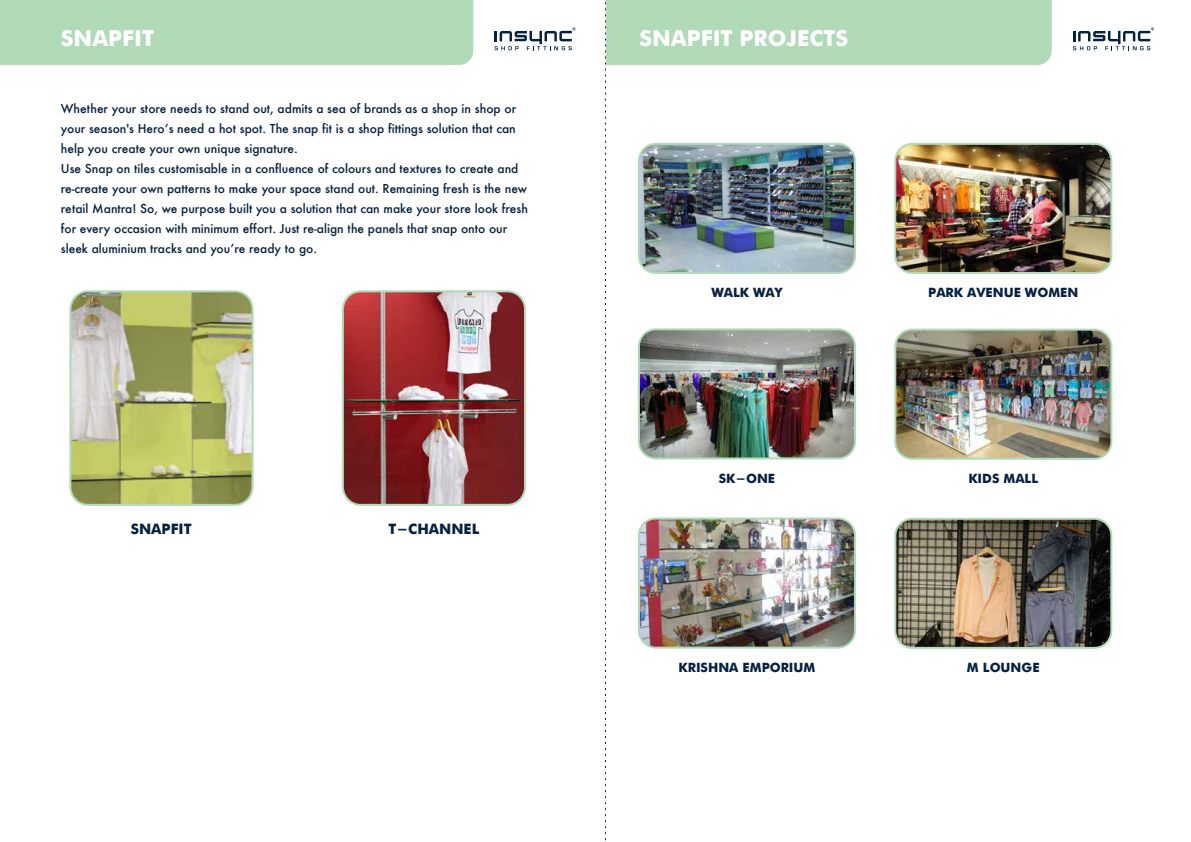
<style>
.page{position:relative;width:1191px;height:842px;background:#fff}
.page>*{position:absolute;margin:0;border:0;box-sizing:border-box;transform-origin:0 0}
.t1{font:700 22px "Futura";color:#fff}
.t2{font:700 14.3px "Futura";color:#062140}
.t3{font:700 12.8px "Futura";color:#062140}
.t4{font:500 12px/20px "Futura";color:#062140}
</style>
<div class="page">
<img style="left:345px;top:293px;width:178px;height:210px">
<div style="left:342px;top:290px;width:184px;height:216px;border:2px solid #b0dab8;border-radius:18px"></div>
<img style="left:72px;top:293px;width:180px;height:212px">
<div style="left:69px;top:290px;width:184px;height:216px;border:2px solid #b0dab8;border-radius:18px"></div>
<div style="left:0;top:0;width:473px;height:65px;background:#b0dab8"></div>
<svg style="left:494px;top:27px;width:81px;height:23px"></svg>
<svg style="left:605px;top:0;width:446px;height:841px"></svg>
<svg style="left:1073px;top:27px;width:81px;height:23px"></svg>
<img style="left:639px;top:329px;width:216px;height:129px">
<div style="left:638px;top:328px;width:218px;height:131px;border:2px solid #b0dab8;border-radius:17px"></div>
<img style="left:639px;top:144px;width:216px;height:129px">
<div style="left:638px;top:143px;width:218px;height:131px;border:2px solid #b0dab8;border-radius:17px"></div>
<img style="left:895px;top:144px;width:216px;height:129px">
<div style="left:894px;top:143px;width:218px;height:131px;border:2px solid #b0dab8;border-radius:17px"></div>
<img style="left:895px;top:330px;width:216px;height:129px">
<div style="left:894px;top:329px;width:218px;height:131px;border:2px solid #b0dab8;border-radius:17px"></div>
<img style="left:639px;top:518px;width:216px;height:130px">
<div style="left:638px;top:517px;width:218px;height:132px;border:2px solid #b0dab8;border-radius:17px"></div>
<img style="left:895px;top:519px;width:216px;height:129px">
<div style="left:894px;top:518px;width:218px;height:131px;border:2px solid #b0dab8;border-radius:17px"></div>
<h1 class="t1" style="left:61px;top:22px;width:95px">SNAPFIT</h1>
<p class="t4" style="left:61px;top:98px;width:468px">Whether your store needs to stand out, admits a sea of brands as a shop in shop or your season's Heroʼs need a hot spot. The snap fit is a shop fittings solution that can help you create your own unique signature.<br>Use Snap on tiles customisable in a confluence of colours and textures to create and re-create your own patterns to make your space stand out. Remaining fresh is the new retail Mantra! So, we purpose built you a solution that can make your store look fresh for every occasion with minimum effort. Just re-align the panels that snap onto our sleek aluminium tracks and youʼre ready to go.</p>
<p class="t2" style="left:131px;top:518px;width:62px">SNAPFIT</p>
<p class="t2" style="left:388px;top:518px;width:92px">T-CHANNEL</p>
<h1 class="t1" style="left:639px;top:22px;width:210px">SNAPFIT PROJECTS</h1>
<p class="t3" style="left:711px;top:283px;width:73px">WALK WAY</p>
<p class="t3" style="left:928px;top:283px;width:152px">PARK AVENUE WOMEN</p>
<p class="t3" style="left:718px;top:469px;width:58px">SK-ONE</p>
<p class="t3" style="left:968px;top:469px;width:71px">KIDS MALL</p>
<p class="t3" style="left:678px;top:658px;width:138px">KRISHNA EMPORIUM</p>
<p class="t3" style="left:967px;top:658px;width:74px">M LOUNGE</p>
</div>
